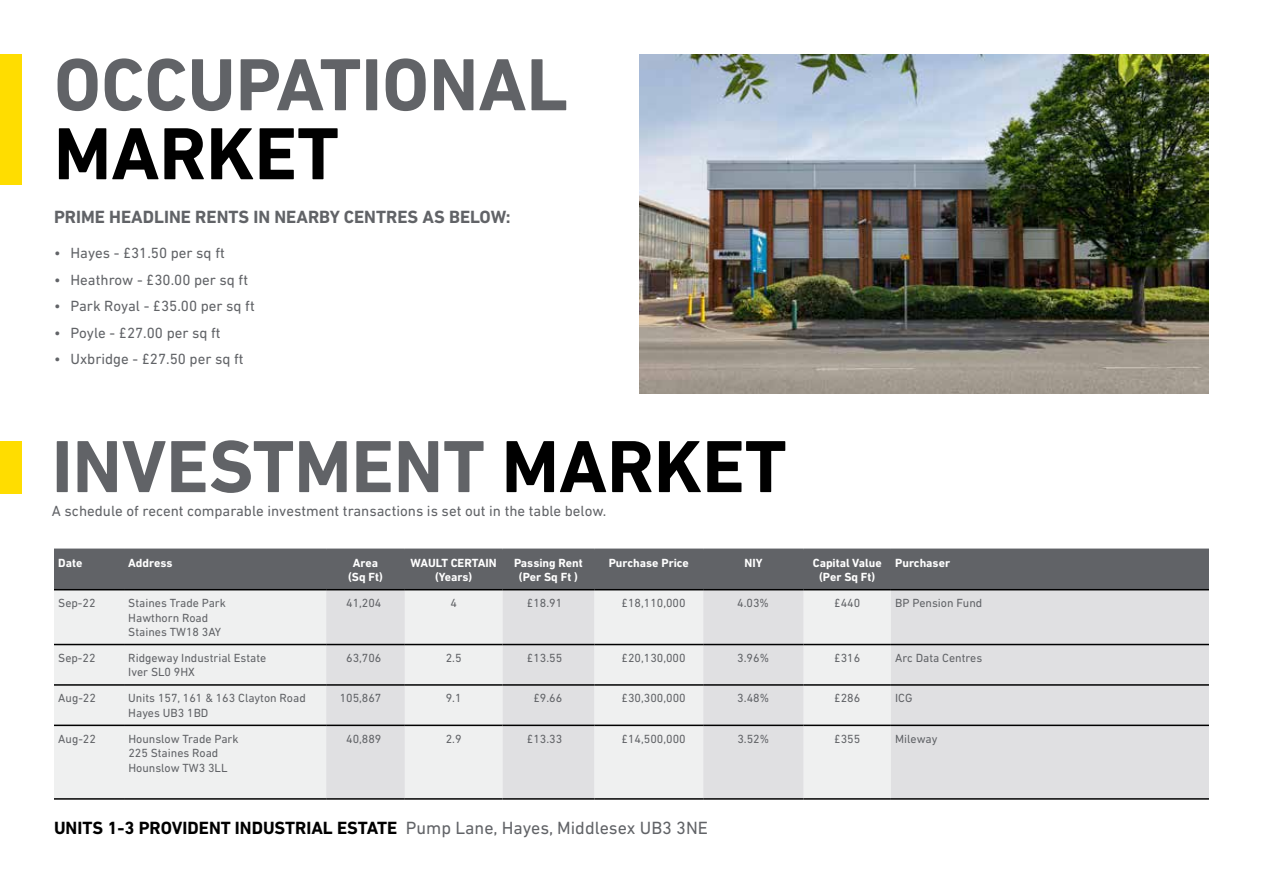
<style>
.page{position:relative;width:1263px;height:893px;background:#fff}
.page>*{position:absolute;margin:0;border:0;box-sizing:border-box;transform-origin:0 0}
.t1{font:700 75px "DIN Next LT Pro";color:#616367}
.t2{font:700 75px "DIN Next LT Pro";color:#000}
.t3{font:700 18px "DIN Next LT Pro";color:#000}
.t4{font:700 18px "DIN Next LT Pro";color:#616367}
.t5{font:15px "DIN Next LT Pro";color:#616367}
.t6{font:12px/14.4px "DIN Next LT Pro";color:#616367}
.t7{font:700 12px/14.4px "DIN Next LT Pro";color:#fff;text-align:center}
.s1{color:#000}
.s2{font-weight:400;color:#616367}
</style>
<div class="page">
<div style="left:0;top:54px;width:21px;height:130px;background:#fd0"></div>
<img style="left:640px;top:54px;width:569px;height:339px">
<div style="left:54px;top:550px;width:1155px;height:39px;background:#616367"></div>
<div style="left:54px;top:590px;width:272px;height:208px;background:#eff0f0"></div>
<svg style="left:326px;top:590px;width:883px;height:208px;fill:#e0e0e2"></svg>
<hr style="left:54px;top:589px;width:70px;height:1px;background:#000">
<hr style="left:124px;top:589px;width:202px;height:1px;background:#000">
<hr style="left:326px;top:589px;width:79px;height:1px;background:#000">
<hr style="left:405px;top:589px;width:97px;height:1px;background:#000">
<hr style="left:502px;top:589px;width:92px;height:1px;background:#000">
<hr style="left:594px;top:589px;width:109px;height:1px;background:#000">
<hr style="left:703px;top:589px;width:100px;height:1px;background:#000">
<hr style="left:803px;top:589px;width:88px;height:1px;background:#000">
<hr style="left:891px;top:589px;width:318px;height:1px;background:#000">
<hr style="left:54px;top:644px;width:70px;height:1px;background:#000">
<hr style="left:124px;top:644px;width:202px;height:1px;background:#000">
<hr style="left:326px;top:644px;width:79px;height:1px;background:#000">
<hr style="left:405px;top:644px;width:97px;height:1px;background:#000">
<hr style="left:502px;top:644px;width:92px;height:1px;background:#000">
<hr style="left:594px;top:644px;width:109px;height:1px;background:#000">
<hr style="left:703px;top:644px;width:100px;height:1px;background:#000">
<hr style="left:803px;top:644px;width:88px;height:1px;background:#000">
<hr style="left:891px;top:644px;width:318px;height:1px;background:#000">
<hr style="left:54px;top:684px;width:70px;height:2px;background:#000">
<hr style="left:124px;top:684px;width:202px;height:2px;background:#000">
<hr style="left:326px;top:684px;width:79px;height:2px;background:#000">
<hr style="left:405px;top:684px;width:97px;height:2px;background:#000">
<hr style="left:502px;top:684px;width:92px;height:2px;background:#000">
<hr style="left:594px;top:684px;width:109px;height:2px;background:#000">
<hr style="left:703px;top:684px;width:100px;height:2px;background:#000">
<hr style="left:803px;top:684px;width:88px;height:2px;background:#000">
<hr style="left:891px;top:684px;width:318px;height:2px;background:#000">
<hr style="left:54px;top:725px;width:70px;height:1px;background:#000">
<hr style="left:124px;top:725px;width:202px;height:1px;background:#000">
<hr style="left:326px;top:725px;width:79px;height:1px;background:#000">
<hr style="left:405px;top:725px;width:97px;height:1px;background:#000">
<hr style="left:502px;top:725px;width:92px;height:1px;background:#000">
<hr style="left:594px;top:725px;width:109px;height:1px;background:#000">
<hr style="left:703px;top:725px;width:100px;height:1px;background:#000">
<hr style="left:803px;top:725px;width:88px;height:1px;background:#000">
<hr style="left:891px;top:725px;width:318px;height:1px;background:#000">
<hr style="left:54px;top:798px;width:70px;height:2px;background:#000">
<hr style="left:124px;top:798px;width:202px;height:2px;background:#000">
<hr style="left:326px;top:798px;width:79px;height:2px;background:#000">
<hr style="left:405px;top:798px;width:97px;height:2px;background:#000">
<hr style="left:502px;top:798px;width:92px;height:2px;background:#000">
<hr style="left:594px;top:798px;width:109px;height:2px;background:#000">
<hr style="left:703px;top:798px;width:100px;height:2px;background:#000">
<hr style="left:803px;top:798px;width:88px;height:2px;background:#000">
<hr style="left:891px;top:798px;width:318px;height:2px;background:#000">
<hr style="left:54px;top:549px;width:70px;height:1px;background:#616367">
<hr style="left:124px;top:549px;width:202px;height:1px;background:#616367">
<hr style="left:326px;top:549px;width:79px;height:1px;background:#616367">
<hr style="left:405px;top:549px;width:97px;height:1px;background:#616367">
<hr style="left:502px;top:549px;width:92px;height:1px;background:#616367">
<hr style="left:594px;top:549px;width:109px;height:1px;background:#616367">
<hr style="left:703px;top:549px;width:100px;height:1px;background:#616367">
<hr style="left:803px;top:549px;width:88px;height:1px;background:#616367">
<hr style="left:891px;top:549px;width:318px;height:1px;background:#616367">
<div style="left:0;top:441px;width:21px;height:52px;background:#fd0"></div>
<h1 class="t1" style="left:54px;top:41px;width:515px">OCCUPATIONAL</h1>
<h1 class="t2" style="left:54px;top:110px;width:286px">MARKET</h1>
<h2 class="t4" style="left:54px;top:207px;width:458px">PRIME HEADLINE RENTS IN NEARBY CENTRES AS BELOW:</h2>
<p class="t5" style="left:54px;top:245px;width:172px">• Hayes - £31.50 per sq ft</p>
<p class="t5" style="left:54px;top:271px;width:196px">• Heathrow - £30.00 per sq ft</p>
<p class="t5" style="left:54px;top:298px;width:202px">• Park Royal - £35.00 per sq ft</p>
<p class="t5" style="left:54px;top:324px;width:168px">• Poyle - £27.00 per sq ft</p>
<p class="t5" style="left:54px;top:351px;width:191px">• Uxbridge - £27.50 per sq ft</p>
<h1 class="t1" style="left:52px;top:423px;width:736px">INVESTMENT <span class="s1">MARKET</span></h1>
<p class="t5" style="left:52px;top:502px;width:556px">A schedule of recent comparable investment transactions is set out in the table below.</p>
<p class="t7" style="left:58px;top:555px;width:26px">Date</p>
<p class="t7" style="left:128px;top:555px;width:46px">Address</p>
<p class="t7" style="left:348px;top:555px;width:36px">Area (Sq Ft)</p>
<p class="t7" style="left:411px;top:555px;width:88px">WAULT CERTAIN (Years)</p>
<p class="t7" style="left:514px;top:555px;width:70px">Passing Rent (Per Sq Ft )</p>
<p class="t7" style="left:609px;top:555px;width:82px">Purchase Price</p>
<p class="t7" style="left:744px;top:555px;width:19px">NIY</p>
<p class="t7" style="left:813px;top:555px;width:70px">Capital Value (Per Sq Ft)</p>
<p class="t7" style="left:895px;top:555px;width:56px">Purchaser</p>
<p class="t6" style="left:58px;top:596px;width:39px">Sep-22</p>
<p class="t6" style="left:128px;top:596px;width:99px">Staines Trade Park<br>Hawthorn Road<br>Staines TW18 3AY</p>
<p class="t6" style="left:346px;top:596px;width:37px">41,204</p>
<p class="t6" style="left:450px;top:596px;width:8px">4</p>
<p class="t6" style="left:527px;top:596px;width:37px">£18.91</p>
<p class="t6" style="left:622px;top:596px;width:66px">£18,110,000</p>
<p class="t6" style="left:737px;top:596px;width:33px">4.03%</p>
<p class="t6" style="left:834px;top:596px;width:28px">£440</p>
<p class="t6" style="left:895px;top:596px;width:89px">BP Pension Fund</p>
<p class="t6" style="left:58px;top:651px;width:39px">Sep-22</p>
<p class="t6" style="left:128px;top:651px;width:140px">Ridgeway Industrial Estate<br>Iver SL0 9HX</p>
<p class="t6" style="left:346px;top:651px;width:37px">63,706</p>
<p class="t6" style="left:446px;top:651px;width:17px">2.5</p>
<p class="t6" style="left:527px;top:651px;width:37px">£13.55</p>
<p class="t6" style="left:622px;top:651px;width:66px">£20,130,000</p>
<p class="t6" style="left:737px;top:651px;width:33px">3.96%</p>
<p class="t6" style="left:834px;top:651px;width:28px">£316</p>
<p class="t6" style="left:895px;top:651px;width:89px">Arc Data Centres</p>
<p class="t6" style="left:58px;top:691px;width:39px">Aug-22</p>
<p class="t6" style="left:128px;top:691px;width:179px">Units 157, 161 &amp; 163 Clayton Road<br>Hayes UB3 1BD</p>
<p class="t6" style="left:340px;top:691px;width:43px">105,867</p>
<p class="t6" style="left:446px;top:691px;width:17px">9.1</p>
<p class="t6" style="left:533px;top:691px;width:30px">£9.66</p>
<p class="t6" style="left:622px;top:691px;width:66px">£30,300,000</p>
<p class="t6" style="left:737px;top:691px;width:33px">3.48%</p>
<p class="t6" style="left:834px;top:691px;width:28px">£286</p>
<p class="t6" style="left:895px;top:691px;width:19px">ICG</p>
<p class="t6" style="left:58px;top:731px;width:39px">Aug-22</p>
<p class="t6" style="left:128px;top:731px;width:112px">Hounslow Trade Park<br>225 Staines Road<br>Hounslow TW3 3LL</p>
<p class="t6" style="left:346px;top:731px;width:37px">40,889</p>
<p class="t6" style="left:446px;top:731px;width:17px">2.9</p>
<p class="t6" style="left:527px;top:731px;width:37px">£13.33</p>
<p class="t6" style="left:622px;top:731px;width:66px">£14,500,000</p>
<p class="t6" style="left:737px;top:731px;width:33px">3.52%</p>
<p class="t6" style="left:834px;top:731px;width:28px">£355</p>
<p class="t6" style="left:895px;top:731px;width:44px">Mileway</p>
<h2 class="t3" style="left:54px;top:817px;width:655px">UNITS 1-3 PROVIDENT INDUSTRIAL ESTATE <span class="s2">Pump Lane, Hayes, Middlesex UB3 3NE</span></h2>
</div>
